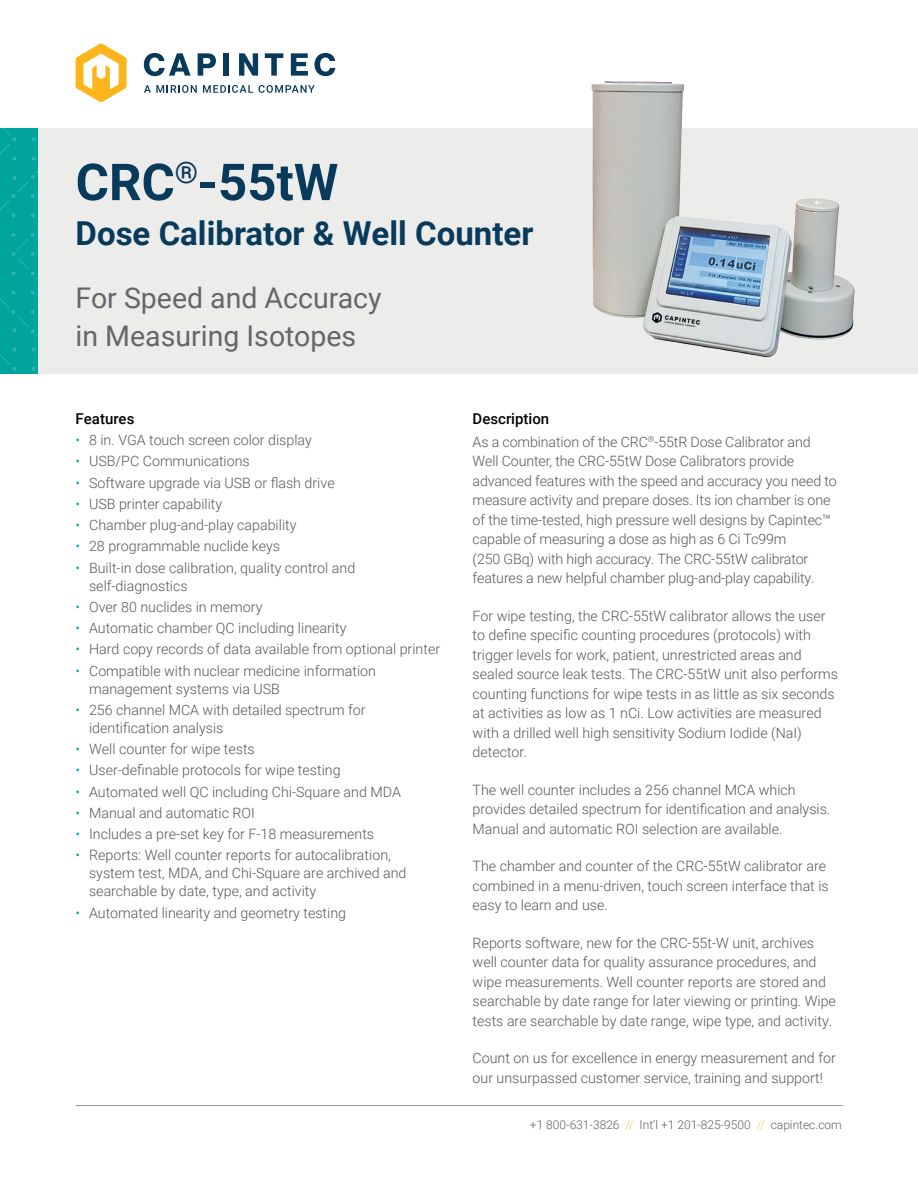
<style>
.page{position:relative;width:918px;height:1188px;background:#fff}
.page>*{position:absolute;margin:0;border:0;box-sizing:border-box;transform-origin:0 0}
.Cover_Product_Description{font:700 51px "Roboto";color:#083a5c}
.Cover_Product_Description-2{font:700 33px "Roboto";color:#083a5c}
.Datasheet_Tagline{font:28.5px/37.7px "Roboto";color:#64666b}
.Copy_Subhead{font:500 15px "Roboto";color:#040503}
.Body_Copy{font:300 14.25px/19.5px "Roboto";color:#57585a}
.t1{font:300 12px "Roboto";color:#5f5f62}
.s1{color:#09b1aa}
.s2{color:#fec658}
</style>
<div class="page">
<hr style="left:76px;top:1105px;width:766px;height:1px;background:#939598">
<div style="left:0;top:128px;width:918px;height:246px;background:#ececeb"></div>
<svg style="left:76px;top:43px;width:51px;height:59px"></svg>
<svg style="left:144px;top:53px;width:47px;height:23px"></svg>
<svg style="left:198px;top:53px;width:18px;height:23px"></svg>
<div style="left:223px;top:53px;width:6px;height:23px;background:#083a5c"></div>
<svg style="left:239px;top:53px;width:19px;height:23px"></svg>
<svg style="left:265px;top:53px;width:18px;height:23px"></svg>
<svg style="left:291px;top:53px;width:17px;height:23px"></svg>
<svg style="left:315px;top:53px;width:20px;height:23px"></svg>
<svg style="left:144px;top:85px;width:53px;height:8px"></svg>
<svg style="left:203px;top:85px;width:50px;height:8px"></svg>
<svg style="left:259px;top:85px;width:56px;height:8px"></svg>
<img style="left:591px;top:81px;width:264px;height:277px">
<div style="left:0;top:128px;width:38px;height:246px;background:#00a49a"></div>
<p class="Cover_Product_Description" style="left:76px;top:146px;width:264px">CRC<sup>®</sup>-55tW</p>
<p class="Cover_Product_Description-2" style="left:76px;top:210px;width:459px">Dose Calibrator &amp; Well Counter</p>
<p class="Datasheet_Tagline" style="left:76px;top:278px;width:308px">For Speed and Accuracy in Measuring Isotopes</p>
<p class="Copy_Subhead" style="left:76px;top:408px;width:60px">Features</p>
<p class="Body_Copy" style="left:76px;top:430px;width:238px"><span class="s1">•</span> 8 in. VGA touch screen color display</p>
<p class="Body_Copy" style="left:76px;top:451px;width:176px"><span class="s1">•</span> USB/PC Communications</p>
<p class="Body_Copy" style="left:76px;top:472px;width:261px"><span class="s1">•</span> Software upgrade via USB or flash drive</p>
<p class="Body_Copy" style="left:76px;top:494px;width:148px"><span class="s1">•</span> USB printer capability</p>
<p class="Body_Copy" style="left:76px;top:515px;width:222px"><span class="s1">•</span> Chamber plug-and-play capability</p>
<p class="Body_Copy" style="left:76px;top:536px;width:206px"><span class="s1">•</span> 28 programmable nuclide keys</p>
<p class="Body_Copy" style="left:89px;top:558px;width:268px;line-height:18px;text-indent:-14px"><span class="s1">•</span> Built-in dose calibration, quality control and self-diagnostics</p>
<p class="Body_Copy" style="left:76px;top:597px;width:188px"><span class="s1">•</span> Over 80 nuclides in memory</p>
<p class="Body_Copy" style="left:76px;top:618px;width:272px"><span class="s1">•</span> Automatic chamber QC including linearity</p>
<p class="Body_Copy" style="left:76px;top:639px;width:366px"><span class="s1">•</span> Hard copy records of data available from optional printer</p>
<p class="Body_Copy" style="left:89px;top:661px;width:288px;line-height:18px;text-indent:-14px"><span class="s1">•</span> Compatible with nuclear medicine information management systems via USB</p>
<p class="Body_Copy" style="left:89px;top:700px;width:278px;line-height:18px;text-indent:-14px"><span class="s1">•</span> 256 channel MCA with detailed spectrum for identification analysis</p>
<p class="Body_Copy" style="left:76px;top:739px;width:181px"><span class="s1">•</span> Well counter for wipe tests</p>
<p class="Body_Copy" style="left:76px;top:760px;width:267px"><span class="s1">•</span> User-definable protocols for wipe testing</p>
<p class="Body_Copy" style="left:76px;top:781px;width:327px"><span class="s1">•</span> Automated well QC including Chi-Square and MDA</p>
<p class="Body_Copy" style="left:76px;top:802px;width:181px"><span class="s1">•</span> Manual and automatic ROI</p>
<p class="Body_Copy" style="left:76px;top:824px;width:300px"><span class="s1">•</span> Includes a pre-set key for F-18 measurements</p>
<p class="Body_Copy" style="left:89px;top:846px;width:319px;line-height:18px;text-indent:-14px"><span class="s1">•</span> Reports: Well counter reports for autocalibration, system test, MDA, and Chi-Square are archived and searchable by date, type, and activity</p>
<p class="Body_Copy" style="left:76px;top:902px;width:272px"><span class="s1">•</span> Automated linearity and geometry testing</p>
<p class="Copy_Subhead" style="left:473px;top:408px;width:78px">Description</p>
<p class="Body_Copy" style="left:473px;top:431px;width:366px">As a combination of the CRC<sup>®</sup>-55tR Dose Calibrator and Well Counter, the CRC-55tW Dose Calibrators provide advanced features with the speed and accuracy you need to measure activity and prepare doses. Its ion chamber is one of the time-tested, high pressure well designs by Capintec™ capable of measuring a dose as high as 6 Ci Tc99m<br>(250 GBq) with high accuracy. The CRC-55tW calibrator features a new helpful chamber plug-and-play capability.</p>
<p class="Body_Copy" style="left:473px;top:605px;width:367px">For wipe testing, the CRC-55tW calibrator allows the user to define specific counting procedures (protocols) with trigger levels for work, patient, unrestricted areas and sealed source leak tests. The CRC-55tW unit also performs counting functions for wipe tests in as little as six seconds at activities as low as 1 nCi. Low activities are measured with a drilled well high sensitivity Sodium Iodide (NaI) detector.</p>
<p class="Body_Copy" style="left:473px;top:779px;width:359px">The well counter includes a 256 channel MCA which provides detailed spectrum for identification and analysis.<br>Manual and automatic ROI selection are available.</p>
<p class="Body_Copy" style="left:473px;top:856px;width:358px">The chamber and counter of the CRC-55tW calibrator are combined in a menu-driven, touch screen interface that is easy to learn and use.</p>
<p class="Body_Copy" style="left:473px;top:932px;width:365px">Reports software, new for the CRC-55t-W unit, archives well counter data for quality assurance procedures, and wipe measurements. Well counter reports are stored and searchable by date range for later viewing or printing. Wipe tests are searchable by date range, wipe type, and activity.</p>
<p class="Body_Copy" style="left:473px;top:1048px;width:365px">Count on us for excellence in energy measurement and for our unsurpassed customer service, training and support!</p>
<p class="t1" style="left:530px;top:1116px;width:313px">+1 800-631-3826 <span class="s2">//</span> Int’l +1 201-825-9500 <span class="s2">//</span> capintec.com</p>
</div>
